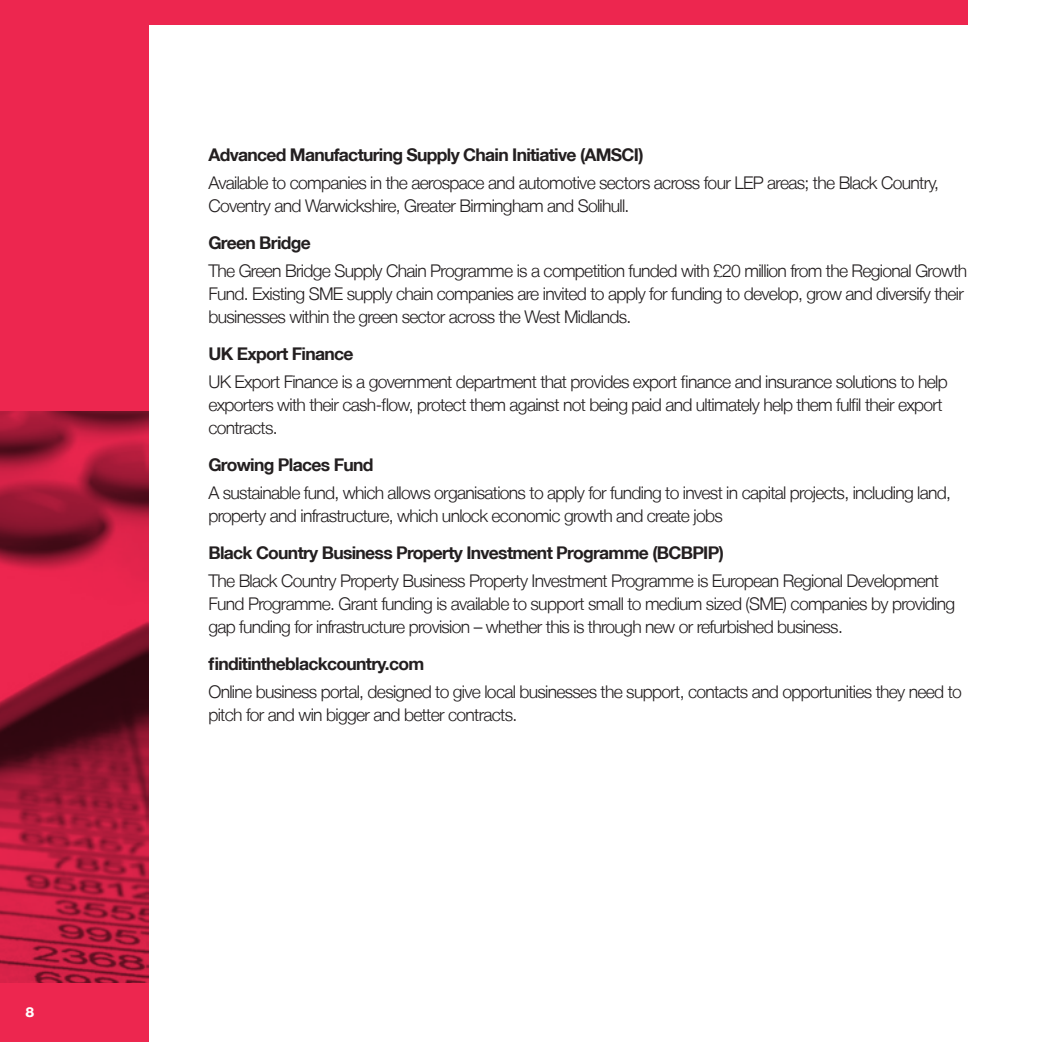
<style>
.page{position:relative;width:1042px;height:1042px;background:#fff}
.page>*{position:absolute;margin:0;border:0;box-sizing:border-box;transform-origin:0 0}
.Body{font:300 17.5px/22.8px "Helvetica Neue LT";letter-spacing:-.04em;color:#231f20}
.Sub_2{font:700 17.5px "Helvetica Neue LT";letter-spacing:-.04em;color:#231f20}
.t1{font:800 14px "Helvetica Neue LT";color:#fff}
</style>
<div class="page">
<div style="left:149px;top:0;width:818px;height:25px;background:#ed264f"></div>
<svg style="left:0;top:0;width:149px;height:1042px;background:#c61f42"></svg>
<p class="t1" style="left:25px;top:1004px;width:10px">8</p>
<p class="Sub_2" style="left:208px;top:144px;width:437px">Advanced Manufacturing Supply Chain Initiative (AMSCI)</p>
<p class="Body" style="left:208px;top:171px;width:732px">Available to companies in the aerospace and automotive sectors across four LEP areas; the Black Country,<br>Coventry and Warwickshire, Greater Birmingham and Solihull.</p>
<p class="Sub_2" style="left:208px;top:232px;width:104px">Green Bridge</p>
<p class="Body" style="left:208px;top:259px;width:760px">The Green Bridge Supply Chain Programme is a competition funded with £20 million from the Regional Growth<br>Fund. Existing SME supply chain companies are invited to apply for funding to develop, grow and diversify their businesses within the green sector across the West Midlands.</p>
<p class="Sub_2" style="left:208px;top:343px;width:147px">UK Export Finance</p>
<p class="Body" style="left:208px;top:370px;width:741px">UK Export Finance is a government department that provides export finance and insurance solutions to help exporters with their cash-flow, protect them against not being paid and ultimately help them fulfil their export contracts.</p>
<p class="Sub_2" style="left:208px;top:454px;width:166px">Growing Places Fund</p>
<p class="Body" style="left:208px;top:481px;width:744px">A sustainable fund, which allows organisations to apply for funding to invest in capital projects, including land, property and infrastructure, which unlock economic growth and create jobs</p>
<p class="Sub_2" style="left:208px;top:542px;width:517px">Black Country Business Property Investment Programme (BCBPIP)</p>
<p class="Body" style="left:208px;top:569px;width:748px">The Black Country Property Business Property Investment Programme is European Regional Development<br>Fund Programme. Grant funding is available to support small to medium sized (SME) companies by providing gap funding for infrastructure provision – whether this is through new or refurbished business.</p>
<p class="Sub_2" style="left:208px;top:653px;width:217px">finditintheblackcountry.com</p>
<p class="Body" style="left:208px;top:680px;width:755px">Online business portal, designed to give local businesses the support, contacts and opportunities they need to pitch for and win bigger and better contracts.</p>
</div>
